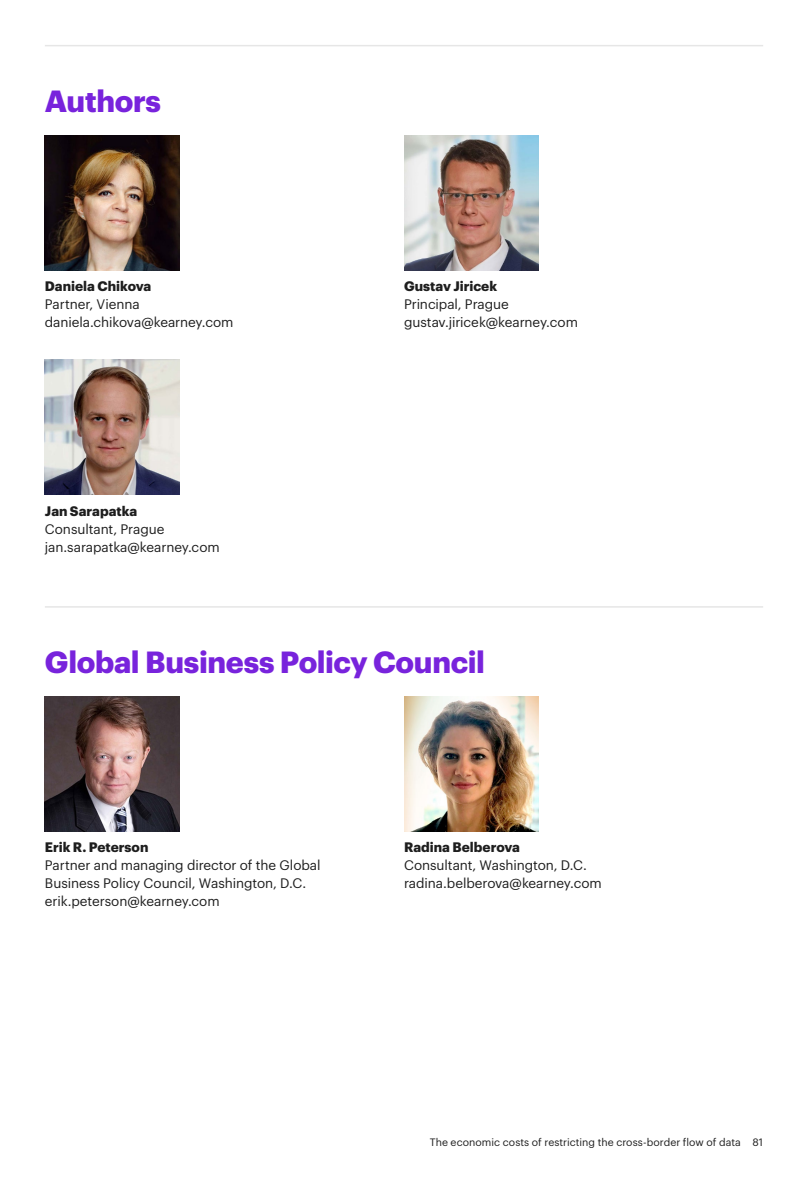
<style>
.page{position:relative;width:808px;height:1191px;background:#fff}
.page>*{position:absolute;margin:0;border:0;box-sizing:border-box;transform-origin:0 0}
.t1{font:700 30px "Graphik";letter-spacing:-.01em;color:#7823dc}
.t2{font:13.5px/18px "Graphik";letter-spacing:-.005em;color:#1e1e1e}
.t3{font:700 13.5px "Graphik";color:#1e1e1e}
.t4{font:10.5px "Graphik";letter-spacing:.005em;color:#1e1e1e}
</style>
<div class="page">
<img style="left:45px;top:135px;width:135px;height:135px">
<img style="left:404px;top:135px;width:135px;height:135px">
<img style="left:45px;top:360px;width:135px;height:134px">
<hr style="left:45px;top:45px;width:718px;height:1px;background:#e6e6e6">
<img style="left:45px;top:696px;width:135px;height:135px">
<img style="left:404px;top:696px;width:135px;height:135px">
<hr style="left:45px;top:606px;width:718px;height:1px;background:#e6e6e6">
<h1 class="t1" style="left:45px;top:78px;width:118px">Authors</h1>
<p class="t3" style="left:45px;top:276px;width:108px">Daniela Chikova</p>
<p class="t2" style="left:45px;top:294px;width:190px">Partner, Vienna daniela.chikova@kearney.com</p>
<p class="t3" style="left:45px;top:500px;width:94px">Jan Sarapatka</p>
<p class="t2" style="left:45px;top:518px;width:176px">Consultant, Prague jan.sarapatka@kearney.com</p>
<p class="t3" style="left:404px;top:276px;width:95px">Gustav Jiricek</p>
<p class="t2" style="left:404px;top:294px;width:175px">Principal, Prague gustav.jiricek@kearney.com</p>
<h1 class="t1" style="left:45px;top:639px;width:442px">Global Business Policy Council</h1>
<p class="t3" style="left:45px;top:837px;width:105px">Erik R. Peterson</p>
<p class="t2" style="left:45px;top:855px;width:277px">Partner and managing director of the Global<br>Business Policy Council, Washington, D.C. erik.peterson@kearney.com</p>
<p class="t3" style="left:404px;top:837px;width:118px">Radina Belberova</p>
<p class="t2" style="left:404px;top:855px;width:199px">Consultant, Washington, D.C. radina.belberova@kearney.com</p>
<p class="t4" style="left:430px;top:1134px;width:335px">The economic costs of restricting the cross-border flow of data 81</p>
</div>
